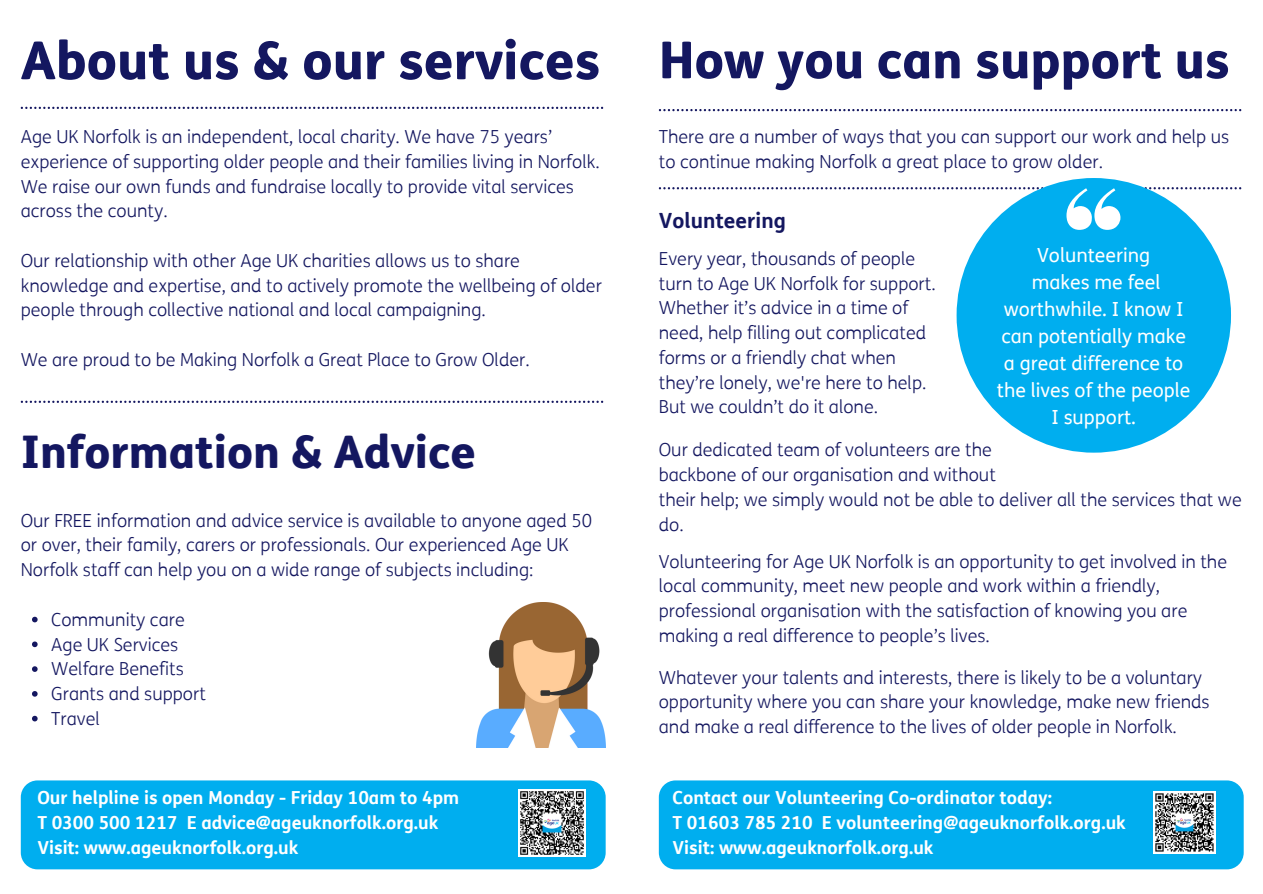
<style>
.page{position:relative;width:1263px;height:894px;background:#fff}
.page>*{position:absolute;margin:0;border:0;box-sizing:border-box;transform-origin:0 0}
.t1{font:800 52.5px "FS Me";color:#141760}
.t2{font:800 51px "FS Me";color:#141760}
.t3{font:800 45px "FS Me";color:#141760}
.t4{font:700 21px "FS Me";color:#141760}
.t5{font:19.5px/27px "FS Me";color:#fff;text-align:center}
.t6{font:300 18px/24.8px "FS Me";color:#141760}
.t7{font:700 18px/24.8px "FS Me";color:#fff}
</style>
<div class="page">
<svg style="left:21px;top:107px;width:582px;height:2px"></svg>
<svg style="left:21px;top:400px;width:582px;height:3px"></svg>
<div style="left:21px;top:780px;width:585px;height:89px;background:#00aeef;border-radius:17px"></div>
<img style="left:477px;top:602px;width:129px;height:145px">
<svg style="left:659px;top:109px;width:582px;height:2px"></svg>
<div style="left:957px;top:178px;width:274px;height:274px;background:#00aeef;border-radius:50%"></div>
<svg style="left:659px;top:187px;width:582px;height:43px"></svg>
<div style="left:659px;top:780px;width:585px;height:89px;background:#00aeef;border-radius:17px"></div>
<img style="left:1154px;top:791px;width:62px;height:62px">
<img style="left:518px;top:789px;width:68px;height:67px">
<svg style="left:32px;top:616px;width:6px;height:6px"></svg>
<svg style="left:32px;top:641px;width:6px;height:6px"></svg>
<svg style="left:32px;top:666px;width:6px;height:5px"></svg>
<svg style="left:32px;top:691px;width:6px;height:5px"></svg>
<svg style="left:32px;top:715px;width:6px;height:6px"></svg>
<h1 class="t1" style="left:21px;top:28px;width:581px">About us &amp; our services</h1>
<p class="t6" style="left:21px;top:125px;width:580px">Age UK Norfolk is an independent, local charity. We have 75 years’ experience of supporting older people and their families living in Norfolk.<br>We raise our own funds and fundraise locally to provide vital services across the county.</p>
<p class="t6" style="left:21px;top:249px;width:583px">Our relationship with other Age UK charities allows us to share knowledge and expertise, and to actively promote the wellbeing of older people through collective national and local campaigning.</p>
<p class="t6" style="left:21px;top:348px;width:511px">We are proud to be Making Norfolk a Great Place to Grow Older.</p>
<h3 class="t3" style="left:21px;top:423px;width:457px">Information &amp; Advice</h3>
<p class="t6" style="left:21px;top:508px;width:573px">Our FREE information and advice service is available to anyone aged 50 or over, their family, carers or professionals. Our experienced Age UK<br>Norfolk staff can help you on a wide range of subjects including:</p>
<p class="t6" style="left:51px;top:607px;width:156px">Community care<br>Age UK Services<br>Welfare Benefits<br>Grants and support<br>Travel</p>
<p class="t7" style="left:37px;top:785px;width:423px">Our helpline is open Monday - Friday 10am to 4pm<br>T 0300 500 1217 E advice@ageuknorfolk.org.uk<br>Visit: www.ageuknorfolk.org.uk</p>
<h2 class="t2" style="left:659px;top:28px;width:572px">How you can support us</h2>
<p class="t6" style="left:659px;top:125px;width:572px">There are a number of ways that you can support our work and help us to continue making Norfolk a great place to grow older.</p>
<p class="t4" style="left:659px;top:209px;width:129px">Volunteering</p>
<p class="t5" style="left:997px;top:242px;width:195px">Volunteering<br>makes me feel worthwhile. I know I can potentially make a great difference to the lives of the people<br>I support.</p>
<p class="t6" style="left:659px;top:246px;width:278px">Every year, thousands of people turn to Age UK Norfolk for support.<br>Whether it’s advice in a time of need, help filling out complicated forms or a friendly chat when they’re lonely, we're here to help.<br>But we couldn’t do it alone.</p>
<p class="t6" style="left:659px;top:438px;width:584px">Our dedicated team of volunteers are the<br>backbone of our organisation and without<br>their help; we simply would not be able to deliver all the services that we do.</p>
<p class="t6" style="left:659px;top:549px;width:570px">Volunteering for Age UK Norfolk is an opportunity to get involved in the local community, meet new people and work within a friendly, professional organisation with the satisfaction of knowing you are making a real difference to people’s lives.</p>
<p class="t6" style="left:659px;top:665px;width:552px">Whatever your talents and interests, there is likely to be a voluntary opportunity where you can share your knowledge, make new friends and make a real difference to the lives of older people in Norfolk.</p>
<p class="t7" style="left:672px;top:785px;width:455px">Contact our Volunteering Co-ordinator today:<br>T 01603 785 210 E volunteering@ageuknorfolk.org.uk<br>Visit: www.ageuknorfolk.org.uk</p>
</div>
